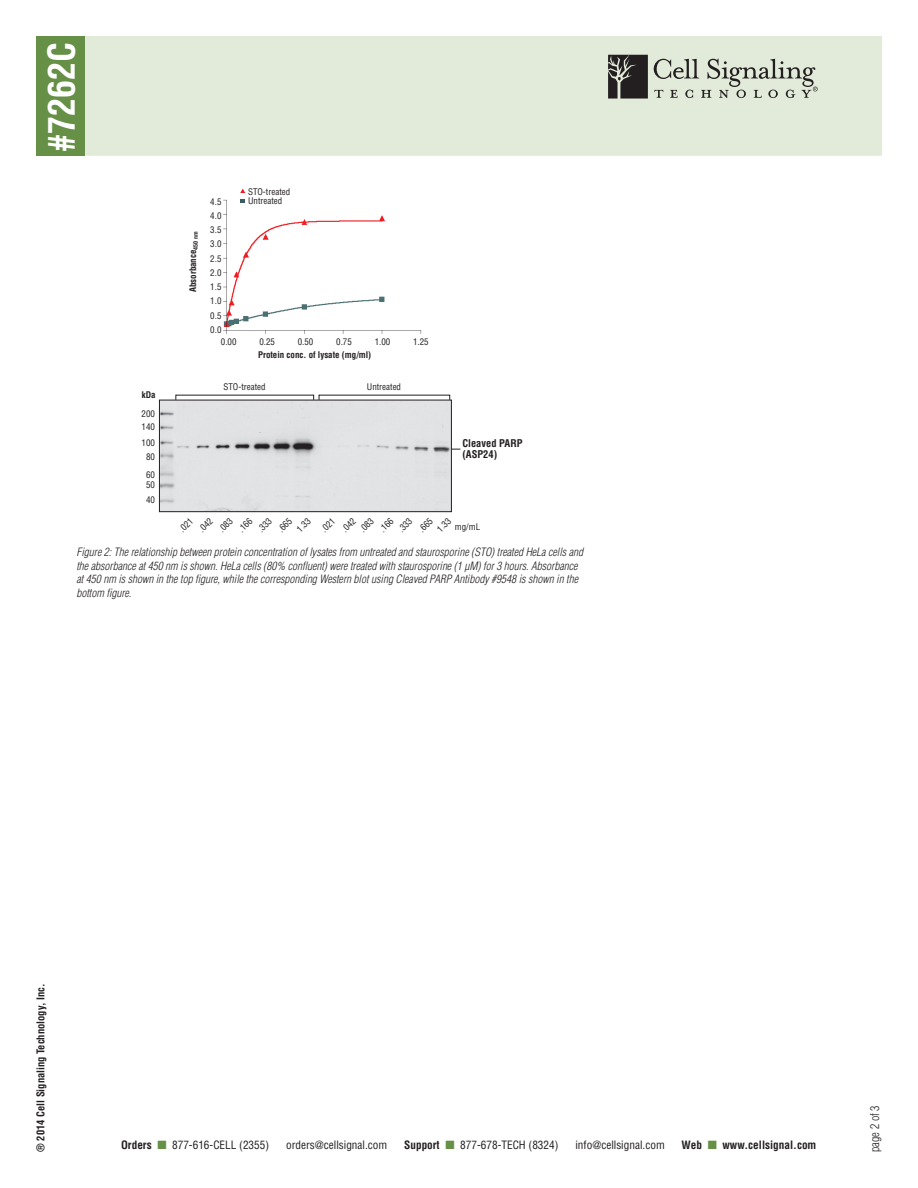
<style>
.page{position:relative;width:918px;height:1188px;background:#fff}
.page>*{position:absolute;margin:0;border:0;box-sizing:border-box;transform-origin:0 0}
.Number{font:700 condensed 36px "Helvetica";color:#fff}
.t1{font:300 condensed 12px "Helvetica";color:#231f20}
.t2{font:italic 300 condensed 11.25px/13.5px "Helvetica";color:#231f20}
.t3{font:condensed 11.25px "Helvetica";color:#231f20}
.t4{font:700 condensed 11.25px "Helvetica";color:#231f20}
.t5{font:700 condensed 10.5px "Helvetica";color:#231f20}
.t6{font:700 condensed 10.35px/11.1px "Helvetica";color:#231f20}
.t7{font:condensed 9px/13.5px "Helvetica";color:#231f20}
.t8{font:700 condensed 9px "Helvetica";color:#231f20}
.s1{font-weight:700}
.s2{color:#669046}
</style>
<div class="page">
<svg style="left:158px;top:188px;width:303px;height:325px"></svg>
<div style="left:161px;top:402px;width:289px;height:108px;background:#e1e2e4"></div>
<div style="left:159px;top:400px;width:293px;height:112px;border:1px solid #231f20"></div>
<img style="left:222px;top:199px;width:201px;height:136px">
<svg style="left:241px;top:200px;width:4px;height:3px"></svg>
<svg style="left:240px;top:189px;width:5px;height:4px"></svg>
<div style="left:36px;top:36px;width:846px;height:120px;background:#e2ead9"></div>
<div style="left:36px;top:36px;width:49px;height:120px;background:#669046"></div>
<svg style="left:608px;top:55px;width:40px;height:44px;background:#3f3d3b"></svg>
<svg style="left:654px;top:59px;width:164px;height:39px"></svg>
<p class="Number" style="left:39px;top:152px;width:112px;rotate:-90deg">#7262C</p>
<p class="t8" style="left:142px;top:389px;width:15px">kDa</p>
<p class="t7" style="left:142px;top:407px;width:15px">200<br>140</p>
<p class="t7" style="left:142px;top:436px;width:15px;line-height:14px;text-align:center">100<br>80</p>
<p class="t7" style="left:146px;top:469px;width:10px;line-height:10.6px">60<br>50</p>
<p class="t7" style="left:146px;top:493px;width:10px">40</p>
<p class="t8" style="left:187px;top:292px;width:62px;rotate:-90deg">Absorbance<sub>450</sub> <sub>nm</sub></p>
<p class="t7" style="left:210px;top:194px;width:13px">4.5</p>
<p class="t7" style="left:210px;top:209px;width:13px">4.0</p>
<p class="t7" style="left:210px;top:223px;width:13px">3.5</p>
<p class="t7" style="left:210px;top:237px;width:13px">3.0</p>
<p class="t7" style="left:210px;top:251px;width:13px">2.5</p>
<p class="t7" style="left:210px;top:266px;width:13px">2.0</p>
<p class="t7" style="left:210px;top:280px;width:13px">1.5</p>
<p class="t7" style="left:210px;top:294px;width:13px">1.0</p>
<p class="t7" style="left:210px;top:308px;width:13px">0.5</p>
<p class="t7" style="left:210px;top:323px;width:13px">0.0</p>
<p class="t7" style="left:248px;top:186px;width:44px;line-height:9.4px">STO-treated<br>Untreated</p>
<p class="t7" style="left:221px;top:334px;width:17px">0.00</p>
<p class="t7" style="left:259px;top:334px;width:17px">0.25</p>
<p class="t7" style="left:298px;top:334px;width:17px">0.50</p>
<p class="t7" style="left:336px;top:334px;width:17px">0.75</p>
<p class="t7" style="left:375px;top:334px;width:17px">1.00</p>
<p class="t7" style="left:413px;top:334px;width:17px">1.25</p>
<p class="t8" style="left:258px;top:349px;width:115px">Protein conc. of lysate (mg/ml)</p>
<p class="t7" style="left:223px;top:380px;width:44px">STO-treated</p>
<p class="t7" style="left:367px;top:380px;width:36px">Untreated</p>
<p class="t6" style="left:462px;top:438px;width:62px">Cleaved PARP (ASP24)</p>
<p class="t7" style="left:176px;top:525px;width:17px;rotate:-45deg">.021</p>
<p class="t7" style="left:195px;top:525px;width:17px;rotate:-45deg">.042</p>
<p class="t7" style="left:215px;top:525px;width:17px;rotate:-45deg">.083</p>
<p class="t7" style="left:235px;top:525px;width:17px;rotate:-45deg">.166</p>
<p class="t7" style="left:254px;top:525px;width:17px;rotate:-45deg">.333</p>
<p class="t7" style="left:275px;top:525px;width:17px;rotate:-45deg">.665</p>
<p class="t7" style="left:293px;top:525px;width:17px;rotate:-45deg">1.33</p>
<p class="t7" style="left:328px;top:515px;width:17px;line-height:14.7px;text-indent:-15px;rotate:-45deg">.021 .042</p>
<p class="t7" style="left:356px;top:525px;width:17px;rotate:-45deg">.083</p>
<p class="t7" style="left:376px;top:525px;width:17px;rotate:-45deg">.166</p>
<p class="t7" style="left:395px;top:525px;width:17px;rotate:-45deg">.333</p>
<p class="t7" style="left:425px;top:517px;width:17px;line-height:12.9px;text-indent:-13px;rotate:-45deg">.665<br>1.33</p>
<p class="t7" style="left:455px;top:520px;width:27px">mg/mL</p>
<p class="t2" style="left:76px;top:545px;width:508px">Figure 2: The relationship between protein concentration of lysates from untreated and staurosporine (STO) treated HeLa cells and the absorbance at 450 nm is shown. HeLa cells (80% confluent) were treated with staurosporine (1 µM) for 3 hours. Absorbance at 450 nm is shown in the top figure, while the corresponding Western blot using Cleaved PARP Antibody #9548 is shown in the bottom figure.</p>
<p class="t5" style="left:34px;top:1152px;width:170px;rotate:-90deg">® 2014 Cell Signaling Technology, Inc.</p>
<p class="t3" style="left:121px;top:1137px;width:150px"><span class="s1">Orders</span> <span class="s2">■</span> 877-616-CELL (2355)</p>
<p class="t3" style="left:286px;top:1137px;width:103px">orders@cellsignal.com</p>
<p class="t3" style="left:404px;top:1137px;width:156px"><span class="s1">Support</span> <span class="s2">■</span> 877-678-TECH (8324)</p>
<p class="t3" style="left:575px;top:1137px;width:91px">info@cellsignal.com</p>
<p class="t4" style="left:682px;top:1137px;width:136px">Web <span class="s2">■</span> www.cellsignal.com</p>
<p class="t1" style="left:867px;top:1152px;width:48px;rotate:-90deg">page 2 of 3</p>
</div>
